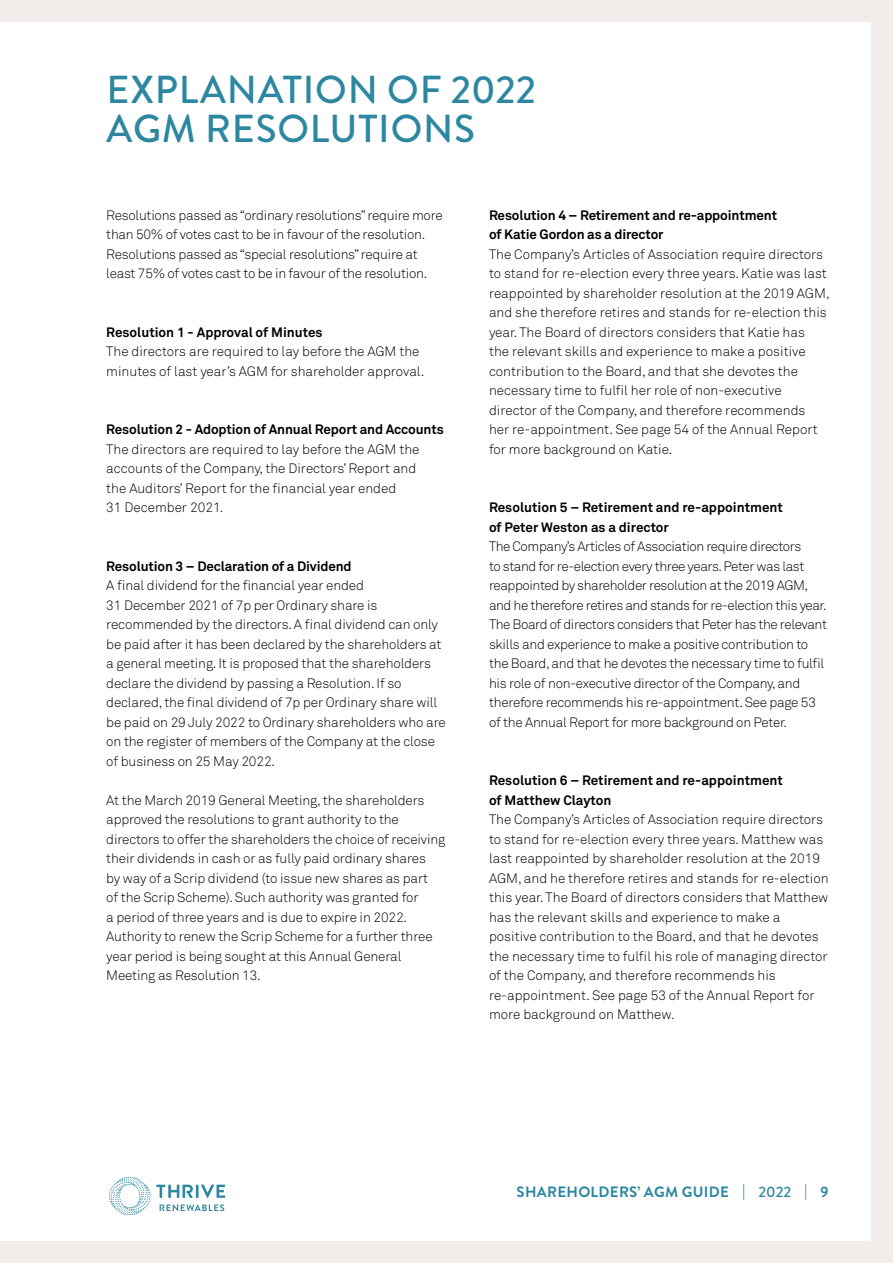
<style>
.page{position:relative;width:893px;height:1263px;background:#fff}
.page>*{position:absolute;margin:0;border:0;box-sizing:border-box;transform-origin:0 0}
.t1{font:500 39px/39px "Brandon Grotesque";letter-spacing:.02em;color:#2d87a0}
.t2{font:700 15px "Brandon Grotesque";letter-spacing:.02em;color:#2d87a0}
.t3{font:13.5px/19.5px "Akkurat Light Pro";letter-spacing:-.01em;color:#000}
.t4{font:13.5px/19.5px "Akkurat Light Pro";letter-spacing:-.03em;color:#000}
.t5{font:700 13.5px/19.5px "Akkurat Std";letter-spacing:-.01em;color:#000}
.s1{font-weight:500}
</style>
<div class="page">
<div style="left:0;top:0;width:893px;height:21px;background:#f2edea"></div>
<div style="left:0;top:1242px;width:893px;height:21px;background:#f2edea"></div>
<div style="left:872px;top:0;width:21px;height:1263px;background:#f2edea"></div>
<svg style="left:109px;top:1177px;width:116px;height:39px"></svg>
<h1 class="t1" style="left:107px;top:71px;width:431px">EXPLANATION OF 2022<br>AGM RESOLUTIONS</h1>
<p class="t3" style="left:106px;top:206px;width:338px">Resolutions passed as “ordinary resolutions” require more than 50% of votes cast to be in favour of the resolution.<br>Resolutions passed as “special resolutions” require at least 75% of votes cast to be in favour of the resolution.</p>
<p class="t5" style="left:106px;top:322px;width:218px">Resolution 1 - Approval of Minutes</p>
<p class="t3" style="left:106px;top:342px;width:320px">The directors are required to lay before the AGM the minutes of last year’s AGM for shareholder approval.</p>
<p class="t5" style="left:106px;top:420px;width:339px">Resolution 2 - Adoption of Annual Report and Accounts</p>
<p class="t3" style="left:106px;top:440px;width:315px">The directors are required to lay before the AGM the accounts of the Company, the Directors’ Report and the Auditors’ Report for the financial year ended<br>31 December 2021.</p>
<p class="t5" style="left:106px;top:556px;width:247px">Resolution 3 – Declaration of a Dividend</p>
<p class="t3" style="left:106px;top:576px;width:341px">A final dividend for the financial year ended<br>31 December 2021 of 7p per Ordinary share is recommended by the directors. A final dividend can only be paid after it has been declared by the shareholders at a general meeting. It is proposed that the shareholders declare the dividend by passing a Resolution. If so declared, the final dividend of 7p per Ordinary share will be paid on 29 July 2022 to Ordinary shareholders who are on the register of members of the Company at the close of business on 25 May 2022.</p>
<p class="t3" style="left:106px;top:790px;width:341px">At the March 2019 General Meeting, the shareholders approved the resolutions to grant authority to the directors to offer the shareholders the choice of receiving their dividends in cash or as fully paid ordinary shares<br>by way of a Scrip dividend (to issue new shares as part<br>of the Scrip Scheme). Such authority was granted for<br>a period of three years and is due to expire in 2022.<br>Authority to renew the Scrip Scheme for a further three year period is being sought at this Annual General Meeting as Resolution 13.</p>
<p class="t5" style="left:489px;top:205px;width:290px">Resolution 4 – Retirement and re-appointment of Katie Gordon as a director</p>
<p class="t3" style="left:489px;top:244px;width:342px">The Company’s Articles of Association require directors to stand for re-election every three years. Katie was last reappointed by shareholder resolution at the 2019 AGM, and she therefore retires and stands for re-election this year. The Board of directors considers that Katie has<br>the relevant skills and experience to make a positive contribution to the Board, and that she devotes the necessary time to fulfil her role of non-executive director of the Company, and therefore recommends<br>her re-appointment. See page 54 of the Annual Report for more background on Katie.</p>
<p class="t5" style="left:489px;top:497px;width:295px">Resolution 5 – Retirement and re-appointment of Peter Weston as a director</p>
<p class="t4" style="left:489px;top:537px;width:340px">The Company’s Articles of Association require directors<br>to stand for re-election every three years. Peter was last reappointed by shareholder resolution at the 2019 AGM, and he therefore retires and stands for re-election this year.<br>The Board of directors considers that Peter has the relevant skills and experience to make a positive contribution to the Board, and that he devotes the necessary time to fulfil his role of non-executive director of the Company, and therefore recommends his re-appointment. See page 53 of the Annual Report for more background on Peter.</p>
<p class="t5" style="left:489px;top:770px;width:295px">Resolution 6 – Retirement and re-appointment of Matthew Clayton</p>
<p class="t3" style="left:489px;top:810px;width:341px">The Company’s Articles of Association require directors to stand for re-election every three years. Matthew was last reappointed by shareholder resolution at the 2019<br>AGM, and he therefore retires and stands for re-election this year. The Board of directors considers that Matthew has the relevant skills and experience to make a positive contribution to the Board, and that he devotes the necessary time to fulfil his role of managing director of the Company, and therefore recommends his re-appointment. See page 53 of the Annual Report for more background on Matthew.</p>
<p class="t2" style="left:517px;top:1181px;width:313px">SHAREHOLDERS’ AGM GUIDE | <span class="s1">2022</span> | 9</p>
</div>
